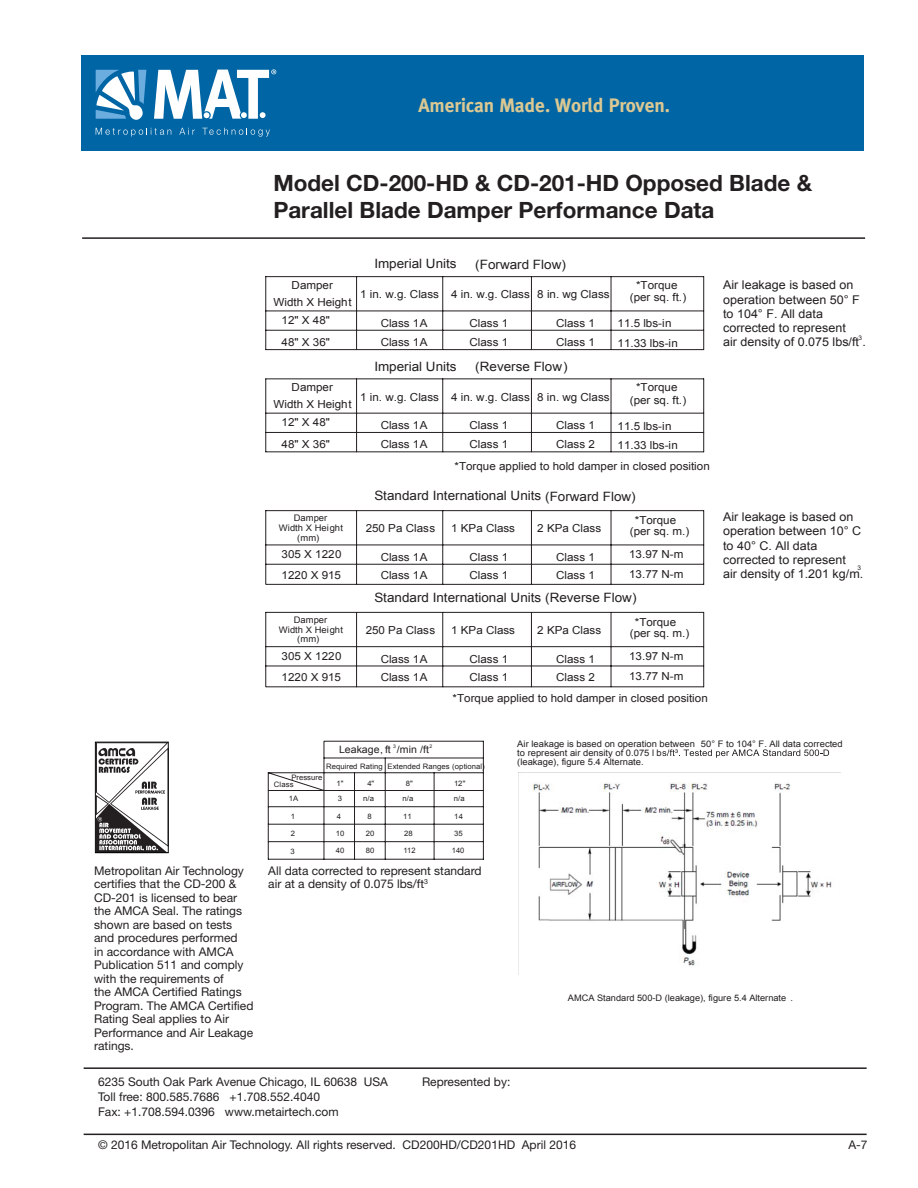
<style>
.page{position:relative;width:918px;height:1188px;background:#fff}
.page>*{position:absolute;margin:0;border:0;box-sizing:border-box;transform-origin:0 0}
.t1{font:700 22.5px/27px "Helvetica Neue";color:#231f20}
.t2{font:700 19.5px "Meta";color:#dbc893}
.t3{font:12.9px "Arial";color:#231f20;scale:1.05 1}
.t4{font:12px/13.5px "Helvetica Neue";color:#231f20}
.t5{font:12px/14.2px "Arial";color:#231f20;scale:1.04 1}
.t6{font:11.1px/20.7px "Arial";color:#231f20;scale:1.05 1}
.t7{font:10.2px "Arial";color:#231f20;scale:1.04 1}
.t8{font:9px "Arial";color:#231f20;scale:1.04 1}
.t9{font:9px "Arial";color:#231f20}
.t10{font:7.5px/7.5px "Arial";color:#231f20;scale:1.04 1}
.t11{font:7.5px "Arial";color:#231f20}
.t12{font:6.3px "Arial";color:#231f20}
.t13{font:4.95px "Arial";color:#231f20}
</style>
<div class="page">
<div style="left:82px;top:55px;width:782px;height:96px;background:#0065a4"></div>
<svg style="left:96px;top:128px;width:75px;height:9px"></svg>
<svg style="left:179px;top:128px;width:16px;height:7px"></svg>
<svg style="left:202px;top:128px;width:68px;height:9px"></svg>
<svg style="left:96px;top:70px;width:50px;height:50px"></svg>
<svg style="left:154px;top:69px;width:122px;height:50px"></svg>
<hr style="left:84px;top:1134px;width:783px;height:1px;background:#231f20">
<hr style="left:82px;top:237px;width:783px;height:2px;background:#231f20">
<hr style="left:84px;top:1067px;width:783px;height:2px;background:#231f20">
<svg style="left:265px;top:276px;width:439px;height:411px"></svg>
<svg style="left:662px;top:749px;width:167px;height:9px"></svg>
<img style="left:518px;top:772px;width:323px;height:203px">
<svg style="left:268px;top:741px;width:216px;height:119px"></svg>
<img style="left:97px;top:744px;width:70px;height:107px">
<div style="left:95px;top:742px;width:74px;height:111px;border:1px solid #040503"></div>
<h2 class="t2" style="left:418px;top:94px;width:253px">American Made. World Proven.</h2>
<h1 class="t1" style="left:273px;top:169px;width:540px">Model CD-200-HD &amp; CD-201-HD Opposed Blade &amp;<br>Parallel Blade Damper Performance Data</h1>
<p class="t3" style="left:374px;top:255px;width:80px">Imperial Units</p>
<p class="t3" style="left:475px;top:256px;width:88px">(Forward Flow)</p>
<p class="t6" style="left:292px;top:274px;width:41px">Damper</p>
<p class="t6" style="left:273px;top:292px;width:76px">Width X Height</p>
<p class="t6" style="left:360px;top:284px;width:77px">1 in. w.g. Class</p>
<p class="t6" style="left:451px;top:284px;width:77px">4 in. w.g. Class</p>
<p class="t6" style="left:537px;top:284px;width:70px">8 in. wg Class</p>
<p class="t6" style="left:636px;top:275px;width:41px">*Torque</p>
<p class="t6" style="left:630px;top:287px;width:55px">(per sq. ft.)</p>
<p class="t6" style="left:282px;top:310px;width:48px">12" X 48"</p>
<p class="t6" style="left:381px;top:313px;width:46px">Class 1A</p>
<p class="t6" style="left:470px;top:313px;width:38px">Class 1</p>
<p class="t6" style="left:556px;top:313px;width:38px">Class 1</p>
<p class="t6" style="left:618px;top:313px;width:53px">11.5 lbs-in</p>
<p class="t6" style="left:282px;top:331px;width:48px">48" X 36"</p>
<p class="t6" style="left:381px;top:332px;width:46px">Class 1A</p>
<p class="t6" style="left:470px;top:332px;width:38px">Class 1</p>
<p class="t6" style="left:556px;top:332px;width:38px">Class 1</p>
<p class="t6" style="left:618px;top:333px;width:59px">11.33 lbs-in</p>
<p class="t5" style="left:723px;top:278px;width:127px">Air leakage is based on</p>
<p class="t5" style="left:723px;top:292px;width:133px">operation between 50° F</p>
<p class="t5" style="left:723px;top:307px;width:98px">to 104° F. All data</p>
<p class="t5" style="left:723px;top:321px;width:120px">corrected to represent</p>
<p class="t12" style="left:858px;top:334px;width:5px">3</p>
<p class="t5" style="left:723px;top:335px;width:139px">air density of 0.075 lbs/ft .</p>
<p class="t3" style="left:374px;top:358px;width:80px">Imperial Units</p>
<p class="t3" style="left:475px;top:358px;width:89px">(Reverse Flow)</p>
<p class="t6" style="left:292px;top:377px;width:41px">Damper</p>
<p class="t6" style="left:273px;top:394px;width:76px">Width X Height</p>
<p class="t6" style="left:360px;top:386px;width:77px">1 in. w.g. Class</p>
<p class="t6" style="left:451px;top:386px;width:77px">4 in. w.g. Class</p>
<p class="t6" style="left:537px;top:386px;width:70px">8 in. wg Class</p>
<p class="t6" style="left:636px;top:377px;width:41px">*Torque</p>
<p class="t6" style="left:630px;top:390px;width:55px">(per sq. ft.)</p>
<p class="t6" style="left:282px;top:412px;width:48px">12" X 48"</p>
<p class="t6" style="left:282px;top:434px;width:48px">48" X 36"</p>
<p class="t6" style="left:381px;top:415px;width:46px">Class 1A</p>
<p class="t6" style="left:470px;top:415px;width:38px">Class 1</p>
<p class="t6" style="left:381px;top:434px;width:46px">Class 1A</p>
<p class="t6" style="left:556px;top:415px;width:38px">Class 1</p>
<p class="t6" style="left:470px;top:434px;width:38px">Class 1</p>
<p class="t6" style="left:556px;top:434px;width:38px">Class 2</p>
<p class="t6" style="left:618px;top:416px;width:53px">11.5 lbs-in</p>
<p class="t6" style="left:618px;top:435px;width:59px">11.33 lbs-in</p>
<p class="t6" style="left:455px;top:456px;width:245px">*Torque applied to hold damper in closed position</p>
<p class="t8" style="left:294px;top:512px;width:34px">Damper</p>
<p class="t8" style="left:279px;top:522px;width:63px">Width X Height</p>
<p class="t8" style="left:297px;top:532px;width:23px">(mm)</p>
<p class="t3" style="left:374px;top:487px;width:250px">Standard International Units (Forward Flow)</p>
<p class="t6" style="left:451px;top:518px;width:62px">1 KPa Class</p>
<p class="t6" style="left:635px;top:510px;width:41px">*Torque</p>
<p class="t6" style="left:366px;top:518px;width:68px">250 Pa Class</p>
<p class="t6" style="left:537px;top:518px;width:62px">2 KPa Class</p>
<p class="t6" style="left:630px;top:521px;width:58px">(per sq. m.)</p>
<p class="t6" style="left:282px;top:544px;width:58px">305 X 1220<br>1220 X 915</p>
<p class="t6" style="left:629px;top:544px;width:53px">13.97 N-m</p>
<p class="t6" style="left:470px;top:547px;width:38px">Class 1</p>
<p class="t6" style="left:556px;top:547px;width:38px">Class 1</p>
<p class="t6" style="left:381px;top:547px;width:46px">Class 1A</p>
<p class="t3" style="left:374px;top:589px;width:251px">Standard International Units (Reverse Flow)</p>
<p class="t6" style="left:629px;top:564px;width:53px">13.77 N-m</p>
<p class="t6" style="left:556px;top:565px;width:38px">Class 1</p>
<p class="t6" style="left:381px;top:565px;width:46px">Class 1A</p>
<p class="t6" style="left:470px;top:565px;width:38px">Class 1</p>
<p class="t5" style="left:723px;top:510px;width:136px">Air leakage is based on operation between 10° C to 40° C. All data corrected to represent<br>air density of 1.201 kg/m.</p>
<p class="t12" style="left:857px;top:564px;width:5px">3</p>
<p class="t8" style="left:294px;top:614px;width:34px">Damper</p>
<p class="t8" style="left:279px;top:624px;width:63px">Width X Height</p>
<p class="t8" style="left:297px;top:633px;width:23px">(mm)</p>
<p class="t6" style="left:366px;top:620px;width:68px">250 Pa Class</p>
<p class="t6" style="left:451px;top:620px;width:62px">1 KPa Class</p>
<p class="t6" style="left:537px;top:620px;width:62px">2 KPa Class</p>
<p class="t6" style="left:635px;top:612px;width:41px">*Torque</p>
<p class="t6" style="left:630px;top:623px;width:58px">(per sq. m.)</p>
<p class="t6" style="left:282px;top:645px;width:58px">305 X 1220</p>
<p class="t6" style="left:381px;top:648px;width:46px">Class 1A</p>
<p class="t6" style="left:470px;top:648px;width:38px">Class 1</p>
<p class="t6" style="left:556px;top:648px;width:38px">Class 1</p>
<p class="t6" style="left:629px;top:645px;width:53px">13.97 N-m</p>
<p class="t6" style="left:282px;top:667px;width:58px">1220 X 915</p>
<p class="t6" style="left:381px;top:667px;width:46px">Class 1A</p>
<p class="t6" style="left:470px;top:667px;width:38px">Class 1</p>
<p class="t6" style="left:556px;top:667px;width:38px">Class 2</p>
<p class="t6" style="left:629px;top:666px;width:53px">13.77 N-m</p>
<p class="t6" style="left:453px;top:688px;width:245px">*Torque applied to hold damper in closed position</p>
<p class="t4" style="left:94px;top:864px;width:161px">Metropolitan Air Technology certifies that the CD-200 &amp;<br>CD-201 is licensed to bear the AMCA Seal. The ratings shown are based on tests and procedures performed<br>in accordance with AMCA<br>Publication 511 and comply with the requirements of<br>the AMCA Certified Ratings<br>Program. The AMCA Certified<br>Rating Seal applies to Air<br>Performance and Air Leakage ratings.</p>
<p class="t7" style="left:339px;top:743px;width:88px">Leakage, ft /min /ft</p>
<p class="t13" style="left:430px;top:743px;width:4px">2</p>
<p class="t13" style="left:393px;top:743px;width:4px">3</p>
<p class="t10" style="left:388px;top:762px;width:95px">Extended Ranges (optional)</p>
<p class="t10" style="left:326px;top:762px;width:56px">Required Rating</p>
<p class="t10" style="left:274px;top:774px;width:48px;text-indent:17px">Pressure<br>Class</p>
<p class="t10" style="left:289px;top:795px;width:11px">1A</p>
<p class="t10" style="left:291px;top:812px;width:6px">1</p>
<p class="t10" style="left:406px;top:780px;width:8px">8"</p>
<p class="t10" style="left:454px;top:776px;width:13px;line-height:15px">12" n/a</p>
<p class="t10" style="left:336px;top:780px;width:8px">1"</p>
<p class="t10" style="left:367px;top:780px;width:8px">4"</p>
<p class="t10" style="left:367px;top:812px;width:6px">8</p>
<p class="t10" style="left:454px;top:812px;width:10px">14</p>
<p class="t10" style="left:338px;top:795px;width:6px">3</p>
<p class="t10" style="left:363px;top:795px;width:12px">n/a</p>
<p class="t10" style="left:403px;top:795px;width:12px">n/a</p>
<p class="t10" style="left:403px;top:812px;width:10px">11</p>
<p class="t10" style="left:337px;top:812px;width:6px">4</p>
<p class="t10" style="left:291px;top:830px;width:6px">2</p>
<p class="t10" style="left:336px;top:830px;width:10px">10</p>
<p class="t10" style="left:366px;top:830px;width:10px">20</p>
<p class="t10" style="left:404px;top:830px;width:10px">28</p>
<p class="t10" style="left:454px;top:830px;width:10px">35</p>
<p class="t10" style="left:291px;top:847px;width:6px">3</p>
<p class="t10" style="left:336px;top:847px;width:10px">40</p>
<p class="t10" style="left:366px;top:847px;width:10px">80</p>
<p class="t11" style="left:404px;top:845px;width:13px">112</p>
<p class="t11" style="left:452px;top:845px;width:14px">140</p>
<p class="t4" style="left:268px;top:864px;width:215px">All data corrected to represent standard air at a density of 0.075 lbs/ft<sup>3</sup></p>
<p class="t8" style="left:517px;top:738px;width:314px">Air leakage is based on operation between 50° F to 104° F. All data corrected</p>
<p class="t8" style="left:517px;top:747px;width:140px">to represent air density of 0.075 l b</p>
<p class="t8" style="left:517px;top:756px;width:123px">(leakage), figure 5.4 Alternate.</p>
<p class="t9" style="left:568px;top:992px;width:227px">AMCA Standard 500-D (leakage), figure 5.4 Alternate .</p>
<p class="t4" style="left:98px;top:1075px;width:291px">6235 South Oak Park Avenue Chicago, IL 60638 USA</p>
<p class="t4" style="left:422px;top:1075px;width:90px">Represented by:</p>
<p class="t4" style="left:98px;top:1089px;width:242px;line-height:15px">Toll free: 800.585.7686 +1.708.552.4040<br>Fax: +1.708.594.0396 www.metairtech.com</p>
<p class="t4" style="left:98px;top:1138px;width:479px">© 2016 Metropolitan Air Technology. All rights reserved. CD200HD/CD201HD April 2016</p>
<p class="t4" style="left:848px;top:1138px;width:21px">A-7</p>
</div>
